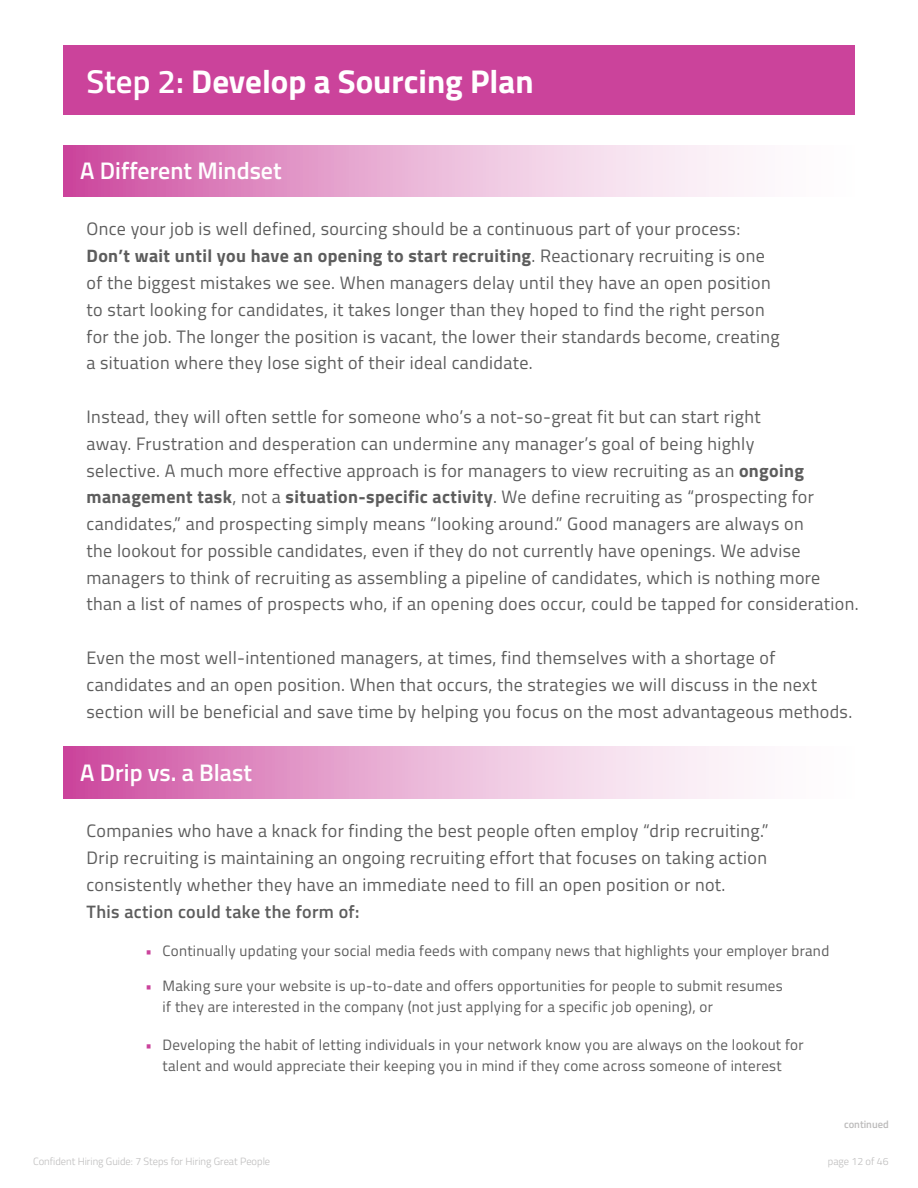
<style>
.page{position:relative;width:918px;height:1188px;background:#fff}
.page>*{position:absolute;margin:0;border:0;box-sizing:border-box;transform-origin:0 0}
.t1{font:700 33px "Titillium Web";color:#fff}
.t2{font:600 24px "Titillium Web";color:#fff}
.t3{font:18px/26.8px "Titillium Web";letter-spacing:.02em;color:#5d5d5d}
.t4{font:600 18px "Titillium Web";letter-spacing:.02em;color:#5d5d5d}
.t5{font:15px/20.9px "Titillium Web";letter-spacing:.02em;color:#5d5d5d}
.t6{font:300 10.5px "Titillium Web";color:#bdbcbc}
.t7{font:600 10.5px "Titillium Web";color:#bdbcbc}
.s1{font-weight:600}
.s2{font-weight:700}
.s3{font-weight:700;font-style:italic;color:#cb439b}
</style>
<div class="page">
<div style="left:63px;top:45px;width:792px;height:70px;background:#cb439b"></div>
<svg style="left:63px;top:145px;width:681px;height:51px;background:#e7abd2"></svg>
<svg style="left:63px;top:747px;width:681px;height:51px;background:#e7abd2"></svg>
<h1 class="t1" style="left:86px;top:56px;width:449px"><span class="s1">Step 2:</span> Develop a Sourcing Plan</h1>
<h2 class="t2" style="left:80px;top:153px;width:203px">A Different Mindset</h2>
<p class="t3" style="left:87px;top:215px;width:695px">Once your job is well defined, sourcing should be a continuous part of your process:<br><span class="s2">Don’t wait until you have an opening to start recruiting</span>. Reactionary recruiting is one of the biggest mistakes we see. When managers delay until they have an open position to start looking for candidates, it takes longer than they hoped to find the right person for the job. The longer the position is vacant, the lower their standards become, creating a situation where they lose sight of their ideal candidate.</p>
<p class="t3" style="left:87px;top:402px;width:774px">Instead, they will often settle for someone who’s a not-so-great fit but can start right<br>away. Frustration and desperation can undermine any manager’s goal of being highly<br>selective. A much more effective approach is for managers to view recruiting as an <span class="s2">ongoing management task</span>, not a <span class="s2">situation-specific activity</span>. We define recruiting as “prospecting for candidates,” and prospecting simply means “looking around.” Good managers are always on<br>the lookout for possible candidates, even if they do not currently have openings. We advise managers to think of recruiting as assembling a pipeline of candidates, which is nothing more than a list of names of prospects who, if an opening does occur, could be tapped for consideration.</p>
<p class="t3" style="left:87px;top:643px;width:767px">Even the most well-intentioned managers, at times, find themselves with a shortage of candidates and an open position. When that occurs, the strategies we will discuss in the next section will be beneficial and save time by helping you focus on the most advantageous methods.</p>
<h2 class="t2" style="left:80px;top:755px;width:173px">A Drip vs. a Blast</h2>
<p class="t3" style="left:87px;top:817px;width:683px;text-align:justify">Companies who have a knack for finding the best people often employ “drip recruiting.” Drip recruiting is maintaining an ongoing recruiting effort that focuses on taking action consistently whether they have an immediate need to fill an open position or not.</p>
<p class="t4" style="left:87px;top:898px;width:274px">This action could take the form of:</p>
<p class="t5" style="left:145px;top:940px;width:686px"><span class="s3">•</span> Continually updating your social media feeds with company news that highlights your employer brand</p>
<p class="t5" style="left:163px;top:975px;width:622px;text-indent:-18px"><span class="s3">•</span> Making sure your website is up-to-date and offers opportunities for people to submit resumes if they are interested in the company (not just applying for a specific job opening), or</p>
<p class="t5" style="left:145px;top:1034px;width:661px;text-align:center"><span class="s3">•</span> Developing the habit of letting individuals in your network know you are always on the lookout for talent and would appreciate their keeping you in mind if they come across someone of interest</p>
<p class="t7" style="left:844px;top:1116px;width:46px">continued</p>
<p class="t6" style="left:33px;top:1154px;width:239px">Confident Hiring Guide: 7 Steps for Hiring Great People</p>
<p class="t6" style="left:828px;top:1154px;width:62px">page 12 of 46</p>
</div>
